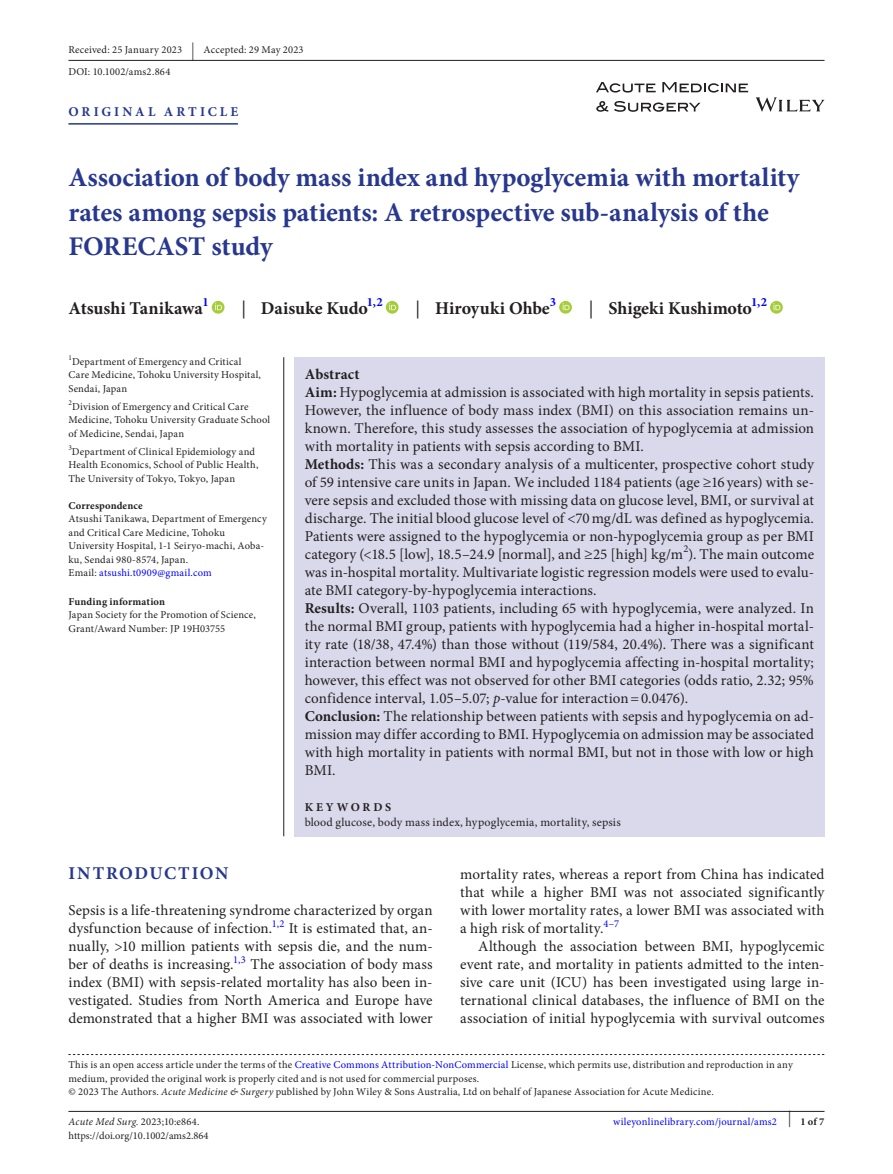
<style>
.page{position:relative;width:893px;height:1174px;background:#fff}
.page>*{position:absolute;margin:0;border:0;box-sizing:border-box;transform-origin:0 0}
.t1{font:700 27px/34.5px "Minion Pro";letter-spacing:-.005em;color:#27388e}
.t2{font:700 18px "Minion Pro";color:#231f20}
.t3{font:700 18px "Minion Pro";letter-spacing:.08em;color:#27388e}
.t4{font:15px/18px "Minion Pro";letter-spacing:.005em;color:#231f20;text-align:justify}
.t5{font:700 13.5px "Minion Pro";letter-spacing:.225em;color:#27388e}
.t6{font:700 12.6px "Minion Pro";color:#00f}
.t7{font:12px "Minion Pro";letter-spacing:.015em;color:#231f20}
.t8{font:700 12px "Minion Pro";letter-spacing:.225em;color:#231f20}
.t9{font:10.5px/13.5px "Minion Pro";letter-spacing:.015em;color:#231f20}
.t10{font:10.5px "Minion Pro";letter-spacing:.02em;color:#00f}
.t11{font:700 10.5px "Minion Pro";letter-spacing:.01em;color:#231f20}
.t12{font:italic 10.5px "Minion Pro";letter-spacing:.015em;color:#231f20}
.t13{font:7.35px "Minion Pro";color:#231f20}
.s1{font-size:18px}
.s2{font-weight:400}
.s3{color:#00f}
.s4{font-weight:700}
.s5{font-style:italic}
.s6{font-style:normal}
</style>
<div class="page">
<hr style="left:68px;top:1111px;width:756px;height:1px;background:#231f20">
<svg style="left:756px;top:97px;width:68px;height:15px"></svg>
<svg style="left:596px;top:82px;width:60px;height:11px"></svg>
<svg style="left:662px;top:82px;width:86px;height:11px"></svg>
<svg style="left:596px;top:101px;width:12px;height:11px"></svg>
<svg style="left:614px;top:101px;width:86px;height:11px"></svg>
<hr style="left:68px;top:123px;width:170px;height:2px;background:#27388e">
<svg style="left:212px;top:301px;width:13px;height:13px"></svg>
<svg style="left:215px;top:303px;width:7px;height:7px"></svg>
<svg style="left:386px;top:301px;width:13px;height:13px"></svg>
<svg style="left:389px;top:303px;width:7px;height:7px"></svg>
<svg style="left:559px;top:301px;width:13px;height:13px"></svg>
<svg style="left:563px;top:303px;width:6px;height:7px"></svg>
<svg style="left:770px;top:301px;width:13px;height:13px"></svg>
<svg style="left:773px;top:303px;width:7px;height:7px"></svg>
<hr style="left:68px;top:60px;width:756px;height:1px;background:#231f20">
<svg style="left:68px;top:1054px;width:756px;height:1px"></svg>
<div style="left:294px;top:357px;width:530px;height:479px;background:#dad9eb"></div>
<hr style="left:283px;top:357px;width:1px;height:479px;background:#231f20">
<p class="t9" style="left:68px;top:39px;width:237px;line-height:21.9px">Received: 25 January 2023 <span class="s1">|</span> Accepted: 29 May 2023<br>DOI: 10.1002/ams2.864</p>
<p class="t5" style="left:69px;top:102px;width:171px">ORIGINAL ARTICLE</p>
<h1 class="t1" style="left:68px;top:160px;width:732px">Association of body mass index and hypoglycemia with mortality rates among sepsis patients: A retrospective sub-analysis of the<br>FORECAST study</h1>
<p class="t2" style="left:68px;top:295px;width:136px">Atsushi Tanikawa</p>
<p class="t6" style="left:202px;top:293px;width:8px">1</p>
<p class="t2" style="left:241px;top:295px;width:128px"><span class="s2">|</span> Daisuke Kudo</p>
<p class="t6" style="left:367px;top:293px;width:17px">1,2</p>
<p class="t2" style="left:415px;top:295px;width:136px"><span class="s2">|</span> Hiroyuki Ohbe</p>
<p class="t6" style="left:550px;top:293px;width:8px">3</p>
<p class="t2" style="left:589px;top:295px;width:165px"><span class="s2">|</span> Shigeki Kushimoto</p>
<p class="t6" style="left:751px;top:293px;width:17px">1,2</p>
<p class="t13" style="left:68px;top:353px;width:5px">1</p>
<p class="t9" style="left:68px;top:355px;width:194px;text-indent:4px">Department of Emergency and Critical<br>Care Medicine, Tohoku University Hospital,<br>Sendai, Japan</p>
<p class="t9" style="left:68px;top:400px;width:203px"><sup>2</sup>Division of Emergency and Critical Care<br>Medicine, Tohoku University Graduate School of Medicine, Sendai, Japan</p>
<p class="t9" style="left:68px;top:445px;width:191px"><sup>3</sup>Department of Clinical Epidemiology and<br>Health Economics, School of Public Health,<br>The University of Tokyo, Tokyo, Japan</p>
<p class="t11" style="left:68px;top:498px;width:76px">Correspondence</p>
<p class="t9" style="left:68px;top:512px;width:200px">Atsushi Tanikawa, Department of Emergency and Critical Care Medicine, Tohoku University Hospital, 1-1 Seiryo-machi, Aoba&shy;ku, Sendai 980-8574, Japan.<br>Email: <span class="s3">atsushi.t0909@gmail.com</span></p>
<p class="t11" style="left:68px;top:594px;width:98px">Funding information</p>
<p class="t9" style="left:68px;top:608px;width:189px">Japan Society for the Promotion of Science,<br>Grant/Award Number: JP 19H03755</p>
<p class="t4" style="left:305px;top:365px;width:511px;text-align:left"><span class="s4">Abstract<br>Aim:</span> Hypoglycemia at admission is associated with high mortality in sepsis patients.<br>However, the influence of body mass index (BMI) on this association remains un&shy;known. Therefore, this study assesses the association of hypoglycemia at admission with mortality in patients with sepsis according to BMI.<br><span class="s4">Methods:</span> This was a secondary analysis of a multicenter, prospective cohort study of 59 intensive care units in Japan. We included 1184 patients (age ≥16 years) with se&shy;vere sepsis and excluded those with missing data on glucose level, BMI, or survival at discharge. The initial blood glucose level of &lt;70mg/dL was defined as hypoglycemia.<br>Patients were assigned to the hypoglycemia or non-hypoglycemia group as per BMI category (&lt;18.5 [low], 18.5–24.9 [normal], and ≥25 [high] kg/m ). The main outcome</p>
<p class="t9" style="left:683px;top:542px;width:7px">2</p>
<p class="t4" style="left:305px;top:563px;width:511px;text-align:left">was in-hospital mortality. Multivariate logistic regression models were used to evalu&shy;ate BMI category-by-hypoglycemia interactions.<br><span class="s4">Results:</span> Overall, 1103 patients, including 65 with hypoglycemia, were analyzed. In the normal BMI group, patients with hypoglycemia had a higher in-hospital mortal&shy;ity rate (18/38, 47.4%) than those without (119/584, 20.4%). There was a significant interaction between normal BMI and hypoglycemia affecting in-hospital mortality; however, this effect was not observed for other BMI categories (odds ratio, 2.32; 95% confidence interval, 1.05–5.07; <span class="s5">p-</span>value for interaction=0.0476).<br><span class="s4">Conclusion:</span> The relationship between patients with sepsis and hypoglycemia on ad&shy;mission may differ according to BMI. Hypoglycemia on admission may be associated with high mortality in patients with normal BMI, but not in those with low or high BMI.</p>
<p class="t8" style="left:305px;top:798px;width:88px">KEYWORDS</p>
<p class="t7" style="left:305px;top:814px;width:317px">blood glucose, body mass index, hypoglycemia, mortality, sepsis</p>
<p class="t3" style="left:68px;top:861px;width:162px">INTRODUCTION</p>
<p class="t4" style="left:68px;top:901px;width:366px">Sepsis is a life-threatening syndrome characterized by organ dysfunction because of infection.</p>
<p class="t10" style="left:272px;top:916px;width:14px">1,2</p>
<p class="t4" style="left:68px;top:919px;width:366px;text-indent:220px">It is estimated that, an&shy;nually, &gt;10 million patients with sepsis die, and the num&shy;ber of deaths is increasing.</p>
<p class="t10" style="left:233px;top:952px;width:14px">1,3</p>
<p class="t4" style="left:68px;top:955px;width:366px;text-indent:182px">The association of body mass index (BMI) with sepsis-related mortality has also been in&shy;vestigated. Studies from North America and Europe have demonstrated that a higher BMI was associated with lower</p>
<p class="t4" style="left:460px;top:865px;width:366px">mortality rates, whereas a report from China has indicated that while a higher BMI was not associated significantly with lower mortality rates, a lower BMI was associated with a high risk of mortality.</p>
<p class="t10" style="left:603px;top:916px;width:17px">4–7</p>
<p class="t4" style="left:460px;top:937px;width:366px;text-indent:18px">Although the association between BMI, hypoglycemic event rate, and mortality in patients admitted to the inten&shy;sive care unit (ICU) has been investigated using large in&shy;ternational clinical databases, the influence of BMI on the association of initial hypoglycemia with survival outcomes</p>
<p class="t9" style="left:68px;top:1058px;width:726px">This is an open access article under the terms of the <span class="s3">Creative Commons Attribution-NonCommercial</span> License, which permits use, distribution and reproduction in any medium, provided the original work is properly cited and is not used for commercial purposes.<br>© 2023 The Authors. <span class="s5">Acute Medicine &amp; Surgery</span> published by John Wiley &amp; Sons Australia, Ltd on behalf of Japanese Association for Acute Medicine.</p>
<p class="t12" style="left:68px;top:1114px;width:133px">Acute Med Surg. <span class="s6">2023;10:e864.</span></p>
<p class="t11" style="left:788px;top:1114px;width:38px"><sup>|</sup> 1 of 7</p>
<p class="t9" style="left:68px;top:1128px;width:142px">https://doi.org/10.1002/ams2.864</p>
<p class="t10" style="left:613px;top:1114px;width:165px">wileyonlinelibrary.com/journal/ams2</p>
</div>
